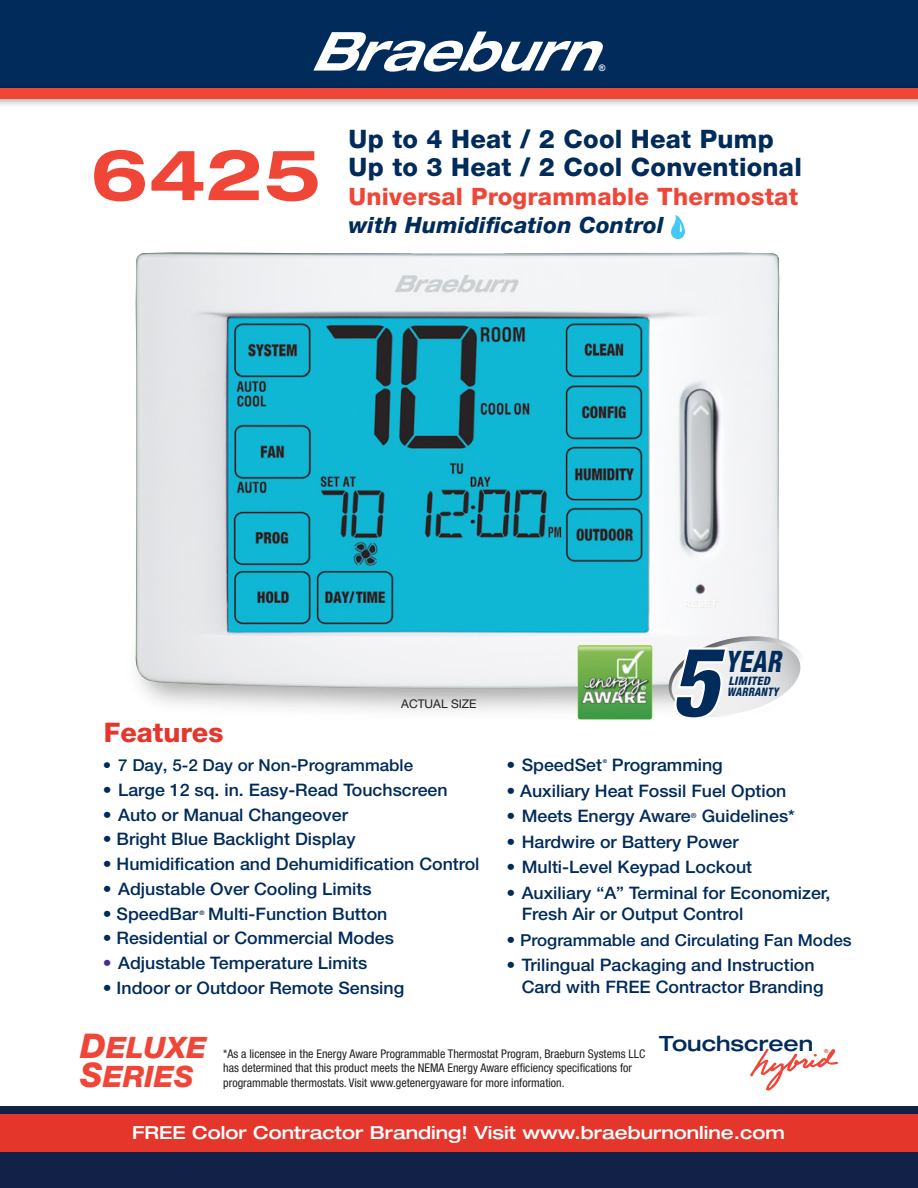
<style>
.page{position:relative;width:918px;height:1188px;background:#fff}
.page>*{position:absolute;margin:0;border:0;box-sizing:border-box;transform-origin:0 0}
.t1{font:italic 900 condensed 98.85px "Helvetica Neue LT Std";color:#002b5a;scale:.94 1}
.t2{font:700 expanded 70.5px "Helvetica Neue LT Std";color:#ef4638}
.t3{font:italic 800 condensed 29.7px "Helvetica Neue LT Std";color:#002b5a;scale:.83 1}
.t4{font:italic 800 29.55px "Helvetica Neue LT Std";color:#ef4638}
.t5{font:800 27px "Helvetica Neue LT Std";color:#e4362b}
.t6{font:800 25.5px/28.5px "Helvetica Neue LT Std";letter-spacing:.01em;color:#002b5a}
.t7{font:800 24px "Helvetica Neue LT Std";letter-spacing:.01em;color:#ef4638}
.t8{font:italic 800 22.5px "Helvetica Neue LT Std";letter-spacing:.01em;color:#002b5a}
.t9{font:500 expanded 21px "Helvetica Neue LT Std";color:#002b5a}
.t10{font:500 expanded 18px "Helvetica Neue LT Std";color:#fff}
.t11{font:500 17.25px/21.8px "Helvetica Neue LT Std";color:#002b5a}
.t12{font:500 16.5px "Helvetica Neue LT Std";color:#002b5a}
.t13{font:condensed 12px/14.4px "Helvetica Neue LT Std";color:#231f20}
.t14{font:12px "Helvetica Neue LT Std";color:#231f20}
.t15{font:italic 800 condensed 11.7px "Helvetica Neue LT Std";letter-spacing:.03em;color:#002b5a;scale:.9 1}
.t16{font:italic 800 condensed 11.7px "Helvetica Neue LT Std";letter-spacing:.03em;color:#002b5a}
.t17{font:700 9px "Arial";color:#fff}
.t18{font:500 7.05px "Helvetica Neue LT Std";color:#002b5a}
.t19{font:500 condensed 6.15px "Helvetica Neue LT Std";color:#002b5a;scale:1.05 1}
.t20{font:700 5.4px "Helvetica Neue LT Std";color:#ef4638}
.t21{font:500 condensed 5.25px "Helvetica Neue LT Std";color:#002b5a;scale:1.05 1}
.s1{color:#492f92}
.s2{font-size:17.25px}
.s3{font-size:34.05px}
</style>
<div class="page">
<div style="left:0;top:0;width:918px;height:96px;background:#002b5a"></div>
<div style="left:0;top:1114px;width:918px;height:60px;background:#e4362b"></div>
<div style="left:0;top:1152px;width:918px;height:36px;background:#112147"></div>
<div style="left:0;top:1107px;width:918px;height:7px;background:#112147"></div>
<svg style="left:313px;top:32px;width:290px;height:40px"></svg>
<img style="left:0;top:98px;width:918px;height:7px">
<div style="left:0;top:88px;width:918px;height:10px;background:#ef4638"></div>
<img style="left:135px;top:252px;width:644px;height:436px">
<svg style="left:671px;top:215px;width:14px;height:24px"></svg>
<svg style="left:143px;top:628px;width:658px;height:92px"></svg>
<svg style="left:750px;top:1049px;width:88px;height:41px"></svg>
<h2 class="t2" style="left:90px;top:131px;width:232px">6425</h2>
<p class="t17" style="left:599px;top:62px;width:8px">®</p>
<h3 class="t6" style="left:349px;top:124px;width:455px">Up to 4 Heat / 2 Cool Heat Pump<br>Up to 3 Heat / 2 Cool Conventional</h3>
<h3 class="t7" style="left:349px;top:182px;width:451px">Universal Programmable Thermostat</h3>
<h3 class="t8" style="left:349px;top:212px;width:317px">with Humidification Control</h3>
<p class="t14" style="left:401px;top:697px;width:77px">ACTUAL SIZE</p>
<h1 class="t1" style="left:671px;top:621px;width:53px">5</h1>
<h3 class="t3" style="left:725px;top:644px;width:69px">YEAR</h3>
<p class="t16" style="left:729px;top:674px;width:43px">LIMITED</p>
<p class="t15" style="left:727px;top:685px;width:58px">WARRANTY</p>
<h3 class="t5" style="left:104px;top:716px;width:121px">Features</h3>
<p class="t12" style="left:103px;top:755px;width:312px">• 7 Day, 5-2 Day or Non-Programmable</p>
<p class="t11" style="left:103px;top:779px;width:346px">• Large 12 sq. in. Easy-Read Touchscreen</p>
<p class="t11" style="left:103px;top:803px;width:247px">• Auto or Manual Changeover</p>
<p class="t11" style="left:103px;top:828px;width:254px">• Bright Blue Backlight Display</p>
<p class="t11" style="left:103px;top:853px;width:378px">• Humidification and Dehumidification Control</p>
<p class="t11" style="left:103px;top:878px;width:270px">• Adjustable Over Cooling Limits</p>
<p class="t11" style="left:103px;top:902px;width:286px">• SpeedBar Multi-Function Button</p>
<p class="t11" style="left:103px;top:927px;width:293px">• Residential or Commercial Modes</p>
<p class="t11" style="left:103px;top:952px;width:266px"><span class="s1">•</span> Adjustable Temperature Limits</p>
<p class="t11" style="left:103px;top:977px;width:303px">• Indoor or Outdoor Remote Sensing</p>
<p class="t19" style="left:200px;top:909px;width:6px">®</p>
<p class="t11" style="left:506px;top:754px;width:218px">• SpeedSet Programming</p>
<p class="t11" style="left:506px;top:779px;width:282px">• Auxiliary Heat Fossil Fuel Option</p>
<p class="t11" style="left:506px;top:805px;width:186px">• Meets Energy Aware</p>
<p class="t18" style="left:691px;top:811px;width:7px">®</p>
<p class="t11" style="left:702px;top:805px;width:95px">Guidelines*</p>
<p class="t11" style="left:506px;top:830px;width:234px">• Hardwire or Battery Power</p>
<p class="t11" style="left:506px;top:856px;width:247px">• Multi-Level Keypad Lockout</p>
<p class="t11" style="left:522px;top:881px;width:310px;text-indent:-15px">• Auxiliary “A” Terminal for Economizer,<br>Fresh Air or Output Control</p>
<p class="t12" style="left:506px;top:930px;width:347px"><span class="s2">•</span> Programmable and Circulating Fan Modes</p>
<p class="t11" style="left:522px;top:954px;width:303px;text-indent:-15px">• Trilingual Packaging and Instruction<br>Card with FREE Contractor Branding</p>
<p class="t21" style="left:603px;top:758px;width:6px">®</p>
<h3 class="t4" style="left:80px;top:1030px;width:128px"><span class="s3">D</span>ELUXE</h3>
<p class="t9" style="left:659px;top:1031px;width:156px">Touchscreen</p>
<p class="t13" style="left:223px;top:1046px;width:424px">*As a licensee in the Energy Aware Programmable Thermostat Program, Braeburn Systems LLC has determined that this product meets the NEMA Energy Aware efficiency specifications for programmable thermostats. Visit www.getenergyaware for more information.</p>
<h3 class="t4" style="left:80px;top:1058px;width:115px"><span class="s3">S</span>ERIES</h3>
<p class="t20" style="left:824px;top:1048px;width:6px">®</p>
<p class="t10" style="left:132px;top:1122px;width:654px">FREE Color Contractor Branding! Visit www.braeburnonline.com</p>
</div>
